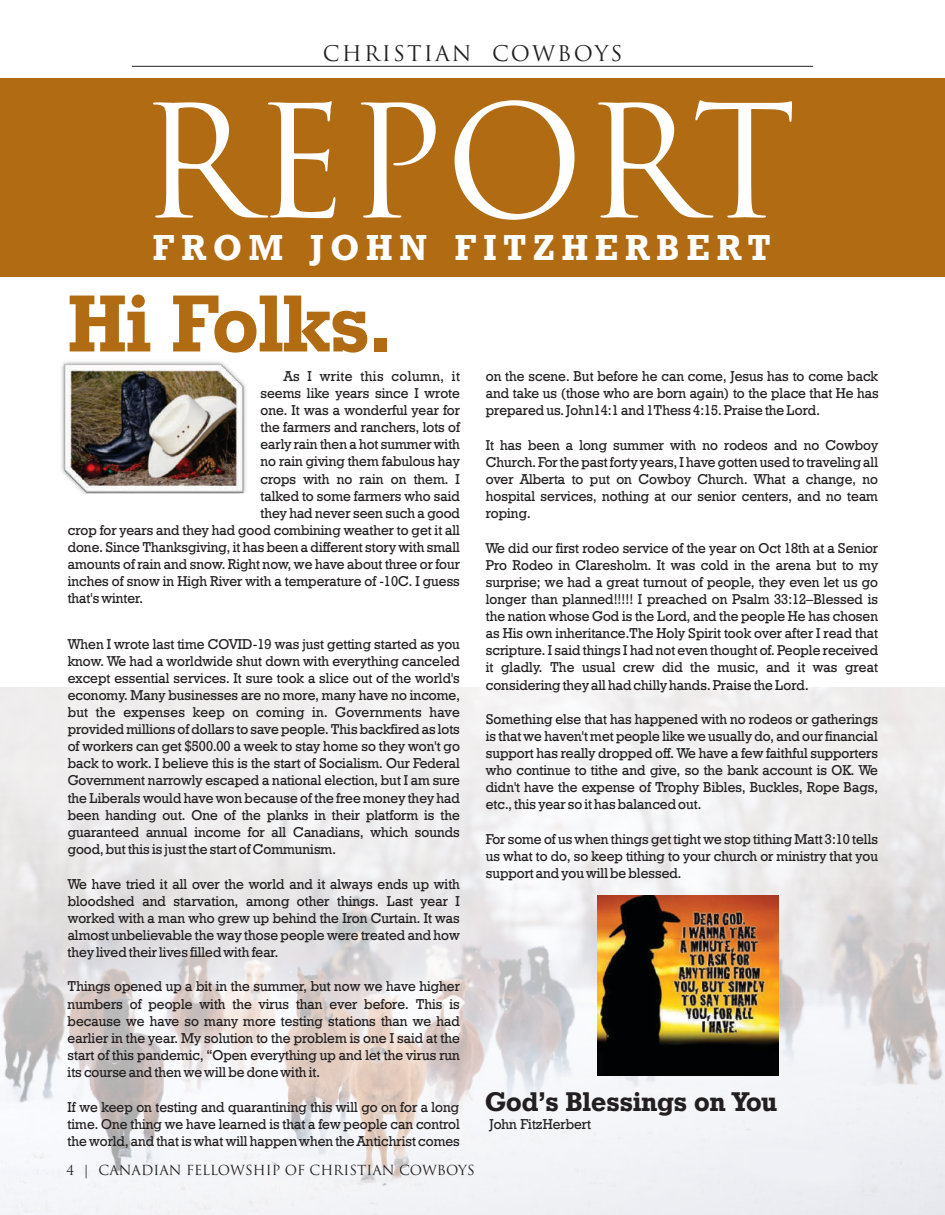
<style>
.page{position:relative;width:945px;height:1215px;background:#fff}
.page>*{position:absolute;margin:0;border:0;box-sizing:border-box;transform-origin:0 0}
.t1{font:152.4px "Trajan Pro";color:#fff}
.t2{font:80.55px "Geometric Slab 712 BT Bold A";color:#b16b12}
.t3{font:36px "Geometric Slab 712 BT Bold A";letter-spacing:.21em;color:#fff}
.t4{font:27px "Geometric Slab 712 BT Bold A";color:#231f20}
.t5{font:21px "Trajan Pro";letter-spacing:.095em;color:#231f20}
.t6{font:14.25px/17.1px "Geometric Slab 712 BT Medium A";color:#231f20;text-align:justify}
.t7{font:14.25px "Geometric Slab 712 BT Medium A";letter-spacing:.03em;color:#231f20}
.t8{font:13.5px "Trajan Pro";color:#231f20}
</style>
<div class="page">
<img style="left:0;top:687px;width:945px;height:528px">
<hr style="left:132px;top:66px;width:681px;height:1px;background:#231f20">
<div style="left:0;top:79px;width:945px;height:198px;background:#b16b12"></div>
<img style="left:61px;top:361px;width:185px;height:133px">
<img style="left:598px;top:895px;width:180px;height:181px">
<h3 class="t5" style="left:323px;top:45px;width:301px">CHRISTIAN COWBOYS</h3>
<h1 class="t1" style="left:139px;top:103px;width:659px">REPORT</h1>
<h3 class="t3" style="left:153px;top:233px;width:619px">FROM JOHN FITZHERBERT</h3>
<h2 class="t2" style="left:68px;top:290px;width:324px">Hi Folks.</h2>
<p class="t7" style="left:284px;top:370px;width:178px">As I write this column, it</p>
<p class="t6" style="left:261px;top:386px;width:201px">seems like years since I wrote</p>
<p class="t6" style="left:261px;top:403px;width:201px">one. It was a wonderful year for</p>
<p class="t6" style="left:261px;top:420px;width:201px">the farmers and ranchers, lots of</p>
<p class="t6" style="left:261px;top:437px;width:201px">early rain then a hot summer with</p>
<p class="t6" style="left:260px;top:454px;width:201px">no rain giving them fabulous hay</p>
<p class="t6" style="left:260px;top:471px;width:201px">crops with no rain on them. I</p>
<p class="t6" style="left:260px;top:488px;width:201px">talked to some farmers who said</p>
<p class="t6" style="left:260px;top:505px;width:201px">they had never seen such a good</p>
<p class="t6" style="left:68px;top:523px;width:394px">crop for years and they had good combining weather to get it all</p>
<p class="t6" style="left:68px;top:540px;width:394px">done. Since Thanksgiving, it has been a different story with small</p>
<p class="t6" style="left:68px;top:557px;width:394px">amounts of rain and snow. Right now, we have about three or four</p>
<p class="t6" style="left:68px;top:574px;width:394px">inches of snow in High River with a temperature of -10C. I guess</p>
<p class="t6" style="left:68px;top:591px;width:77px">that's winter.</p>
<p class="t6" style="left:68px;top:637px;width:394px">When I wrote last time COVID-19 was just getting started as you know. We had a worldwide shut down with everything canceled except essential services. It sure took a slice out of the world's economy. Many businesses are no more, many have no income, but the expenses keep on coming in. Governments have provided millions of dollars to save people. This backfired as lots of workers can get $500.00 a week to stay home so they won't go back to work. I believe this is the start of Socialism. Our Federal Government narrowly escaped a national election, but I am sure the Liberals would have won because of the free money they had been handing out. One of the planks in their platform is the guaranteed annual income for all Canadians, which sounds good, but this is just the start of Communism.</p>
<p class="t6" style="left:68px;top:876px;width:394px">We have tried it all over the world and it always ends up with bloodshed and starvation, among other things. Last year I worked with a man who grew up behind the Iron Curtain. It was almost unbelievable the way those people were treated and how they lived their lives filled with fear.</p>
<p class="t6" style="left:68px;top:979px;width:394px">Things opened up a bit in the summer, but now we have higher numbers of people with the virus than ever before. This is because we have so many more testing stations than we had earlier in the year. My solution to the problem is one I said at the start of this pandemic, “Open everything up and let the virus run its course and then we will be done with it.</p>
<p class="t6" style="left:68px;top:1099px;width:394px">If we keep on testing and quarantining this will go on for a long time. One thing we have learned is that a few people can control the world, and that is what will happen when the Antichrist comes</p>
<p class="t8" style="left:66px;top:1165px;width:410px">4 | CANADIAN FELLOWSHIP OF CHRISTIAN COWBOYS</p>
<p class="t6" style="left:486px;top:369px;width:395px">on the scene. But before he can come, Jesus has to come back and take us (those who are born again) to the place that He has prepared us. John14:1 and 1Thess 4:15. Praise the Lord.</p>
<p class="t6" style="left:486px;top:438px;width:394px">It has been a long summer with no rodeos and no Cowboy Church. For the past forty years, I have gotten used to traveling all over Alberta to put on Cowboy Church. What a change, no hospital services, nothing at our senior centers, and no team roping.</p>
<p class="t6" style="left:486px;top:541px;width:394px">We did our first rodeo service of the year on Oct 18th at a Senior Pro Rodeo in Claresholm. It was cold in the arena but to my surprise; we had a great turnout of people, they even let us go longer than planned!!!!! I preached on Psalm 33:12–Blessed is the nation whose God is the Lord, and the people He has chosen as His own inheritance.The Holy Spirit took over after I read that scripture. I said things I had not even thought of. People received it gladly. The usual crew did the music, and it was great considering they all had chilly hands. Praise the Lord.</p>
<p class="t6" style="left:486px;top:712px;width:394px">Something else that has happened with no rodeos or gatherings is that we haven't met people like we usually do, and our financial support has really dropped off. We have a few faithful supporters who continue to tithe and give, so the bank account is OK. We didn't have the expense of Trophy Bibles, Buckles, Rope Bags, etc., this year so it has balanced out.</p>
<p class="t6" style="left:486px;top:832px;width:394px">For some of us when things get tight we stop tithing Matt 3:10 tells us what to do, so keep tithing to your church or ministry that you support and you will be blessed.</p>
<h3 class="t4" style="left:485px;top:1090px;width:294px">God’s Blessings on You</h3>
<p class="t6" style="left:489px;top:1117px;width:103px">John FitzHerbert</p>
</div>
